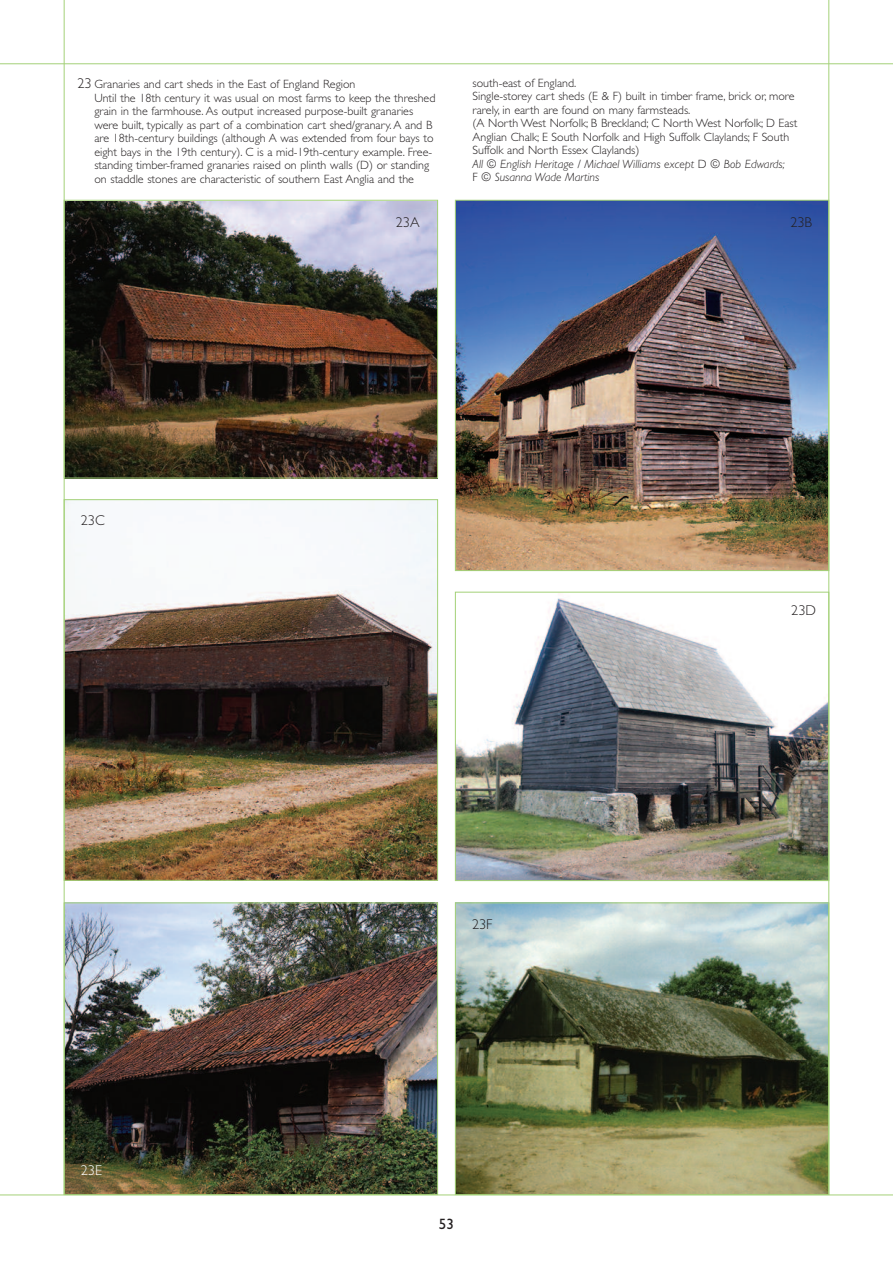
<style>
.page{position:relative;width:893px;height:1263px;background:#fff}
.page>*{position:absolute;margin:0;border:0;box-sizing:border-box;transform-origin:0 0}
.t1{font:15px "Gill Sans";color:#231f20}
.t2{font:300 14.25px "Gill Sans";color:#231f20}
.t3{font:300 14.25px "Gill Sans";color:#fff}
.t4{font:300 12px/13.5px "Gill Sans";color:#231f20}
.s1{font-size:14.25px}
.s2{font-style:italic}
</style>
<div class="page">
<hr style="left:0;top:63px;width:893px;height:1px;background:#a4d178">
<hr style="left:0;top:1194px;width:893px;height:1px;background:#a4d178">
<img style="left:457px;top:202px;width:370px;height:367px">
<img style="left:66px;top:202px;width:370px;height:274px">
<div style="left:64px;top:200px;width:374px;height:278px;border:1px solid #a4d178"></div>
<img style="left:457px;top:904px;width:370px;height:289px">
<div style="left:455px;top:902px;width:374px;height:293px;border:1px solid #a4d178"></div>
<img style="left:66px;top:904px;width:370px;height:289px">
<div style="left:64px;top:902px;width:374px;height:293px;border:1px solid #a4d178"></div>
<img style="left:66px;top:501px;width:370px;height:378px">
<img style="left:457px;top:598px;width:370px;height:281px">
<div style="left:455px;top:592px;width:374px;height:289px;border:1px solid #a4d178"></div>
<hr style="left:64px;top:0;width:1px;height:1195px;background:#a4d178">
<hr style="left:828px;top:0;width:1px;height:1195px;background:#a4d178">
<p class="t4" style="left:94px;top:79px;width:343px;text-indent:-17px"><span class="s1">23</span> Granaries and cart sheds in the East of England Region<br>Until the 18th century it was usual on most farms to keep the threshed grain in the farmhouse. As output increased purpose-built granaries were built, typically as part of a combination cart shed/granary. A and B are 18th-century buildings (although A was extended from four bays to eight bays in the 19th century). C is a mid-19th-century example. Free&shy;standing timber-framed granaries raised on plinth walls (D) or standing on staddle stones are characteristic of southern East Anglia and the</p>
<p class="t4" style="left:472px;top:77px;width:326px">south-east of England.<br>Single-storey cart sheds (E &amp; F) built in timber frame, brick or, more rarely, in earth are found on many farmsteads.<br>(A North West Norfolk; B Breckland; C North West Norfolk; D East Anglian Chalk; E South Norfolk and High Suffolk Claylands; F South Suffolk and North Essex Claylands)<br><span class="s2">All © English Heritage / Michael Williams except</span> D <span class="s2">© Bob Edwards;<br></span>F <span class="s2">© Susanna Wade Martins</span></p>
<p class="t2" style="left:81px;top:514px;width:25px">23C</p>
<p class="t3" style="left:81px;top:1164px;width:23px">23E</p>
<p class="t2" style="left:396px;top:216px;width:25px">23A</p>
<p class="t2" style="left:790px;top:216px;width:23px">23B</p>
<p class="t2" style="left:472px;top:919px;width:22px">23F</p>
<p class="t1" style="left:439px;top:1218px;width:16px">53</p>
<p class="t2" style="left:791px;top:605px;width:26px">23D</p>
</div>
